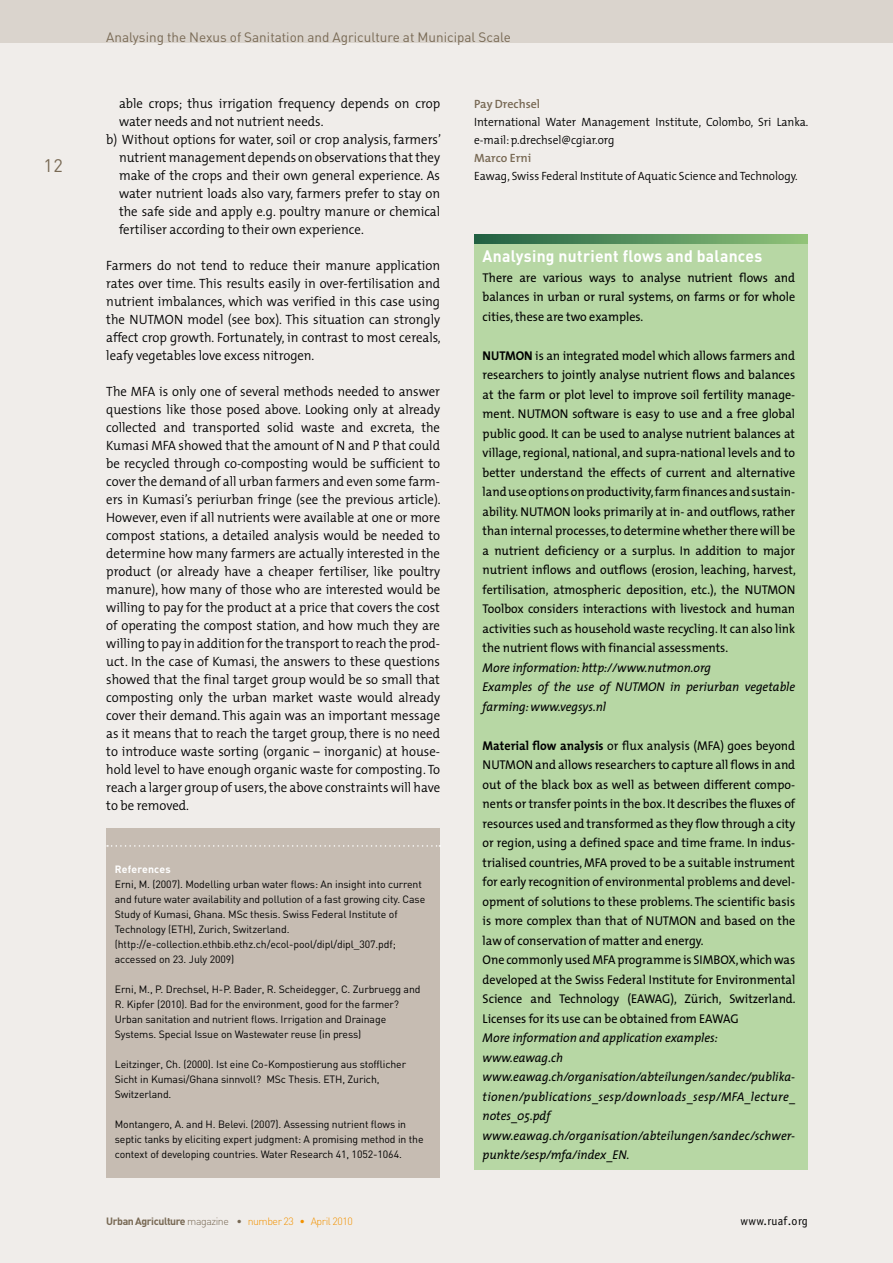
<style>
.page{position:relative;width:893px;height:1263px;background:#f0edea}
.page>*{position:absolute;margin:0;border:0;box-sizing:border-box;transform-origin:0 0}
.t1{font:18px "DIN";color:#786954}
.t2{font:700 16.5px "DIN";letter-spacing:.02em;color:#fff;scale:.95 1}
.t3{font:300 13.5px/18px "The Mix";color:#000;text-align:justify;scale:.95 1}
.t4{font:13.5px "DIN";color:#786954}
.t5{font:12.75px/19.5px "The Mix";color:#000;text-align:justify;scale:.95 1}
.t6{font:italic 12.75px/19.5px "The Mix";color:#000;scale:.95 1}
.t7{font:300 12px/18px "The Mix";color:#000;scale:.95 1}
.t8{font:600 12px "The Mix";color:#786954}
.t9{font:12px "Officina Sans";letter-spacing:.03em;color:#000}
.t10{font:10.5px/15px "DIN";letter-spacing:-.01em;color:#000}
.t11{font:300 10.5px "DIN";letter-spacing:-.04em;color:#f29200}
.t12{font:700 10.5px "DIN";letter-spacing:.02em;color:#fff}
.s1{font-weight:700}
.s2{font-weight:700;color:#786954}
.s3{color:#786954}
</style>
<div class="page">
<div style="left:0;top:0;width:893px;height:43px;background:#dad4cd"></div>
<div style="left:106px;top:828px;width:334px;height:350px;background:#c6bcb2"></div>
<svg style="left:107px;top:845px;width:333px;height:2px"></svg>
<div style="left:474px;top:236px;width:334px;height:934px;background:#b7d7a4"></div>
<svg style="left:474px;top:234px;width:334px;height:10px;background:#57915e"></svg>
<h1 class="t1" style="left:44px;top:155px;width:21px">12</h1>
<p class="t4" style="left:106px;top:29px;width:406px">Analysing the Nexus of Sanitation and Agriculture at Municipal Scale</p>
<p class="t3" style="left:119px;top:94px;width:339px">able crops; thus irrigation frequency depends on crop</p>
<p class="t3" style="left:119px;top:112px;width:217px">water needs and not nutrient needs.</p>
<p class="t3" style="left:106px;top:130px;width:354px">b) Without options for water, soil or crop analysis, farmers’</p>
<p class="t3" style="left:119px;top:148px;width:339px">nutrient management depends on observations that they</p>
<p class="t3" style="left:119px;top:166px;width:339px">make of the crops and their own general experience. As</p>
<p class="t3" style="left:119px;top:184px;width:339px">water nutrient loads also vary, farmers prefer to stay on</p>
<p class="t3" style="left:119px;top:202px;width:339px">the safe side and apply e.g. poultry manure or chemical</p>
<p class="t3" style="left:119px;top:220px;width:259px">fertiliser according to their own experience.</p>
<p class="t3" style="left:106px;top:256px;width:354px">Farmers do not tend to reduce their manure application rates over time. This results easily in over-fertilisation and nutrient imbalances, which was verified in this case using the NUTMON model (see box). This situation can strongly affect crop growth. Fortunately, in contrast to most cereals, leafy vegetables love excess nitrogen.</p>
<p class="t3" style="left:106px;top:382px;width:353px">The MFA is only one of several methods needed to answer questions like those posed above. Looking only at already collected and transported solid waste and excreta, the Kumasi MFA showed that the amount of N and P that could be recycled through co-composting would be sufficient to cover the demand of all urban farmers and even some farm&shy;ers in Kumasi’s periurban fringe (see the previous article).<br>However, even if all nutrients were available at one or more compost stations, a detailed analysis would be needed to determine how many farmers are actually interested in the product (or already have a cheaper fertiliser, like poultry manure), how many of those who are interested would be willing to pay for the product at a price that covers the cost of operating the compost station, and how much they are willing to pay in addition for the transport to reach the prod&shy;uct. In the case of Kumasi, the answers to these questions showed that the final target group would be so small that composting only the urban market waste would already cover their demand. This again was an important message as it means that to reach the target group, there is no need to introduce waste sorting (organic – inorganic) at house&shy;hold level to have enough organic waste for composting. To reach a larger group of users, the above constraints will have to be removed.</p>
<p class="t12" style="left:115px;top:862px;width:57px">References</p>
<p class="t10" style="left:115px;top:876px;width:312px">Erni, M. (2007). Modelling urban water flows: An insight into current and future water availability and pollution of a fast growing city. Case Study of Kumasi, Ghana. MSc thesis. Swiss Federal Institute of Technology (ETH), Zurich, Switzerland. (http://e-collection.ethbib.ethz.ch/ecol-pool/dipl/dipl_307.pdf; accessed on 23. July 2009)</p>
<p class="t10" style="left:115px;top:981px;width:307px">Erni, M., P. Drechsel, H-P. Bader, R. Scheidegger, C. Zurbruegg and R. Kipfer (2010). Bad for the environment, good for the farmer?<br>Urban sanitation and nutrient flows. Irrigation and Drainage Systems. Special Issue on Wastewater reuse (in press)</p>
<p class="t10" style="left:115px;top:1056px;width:293px">Leitzinger, Ch. (2000). Ist eine Co-Kompostierung aus stofflicher<br>Sicht in Kumasi/Ghana sinnvoll? MSc Thesis. ETH, Zurich,<br>Switzerland.</p>
<p class="t10" style="left:115px;top:1116px;width:310px">Montangero, A. and H. Belevi. (2007). Assessing nutrient flows in septic tanks by eliciting expert judgment: A promising method in the context of developing countries. Water Research 41, 1052-1064.</p>
<p class="t8" style="left:474px;top:94px;width:68px">Pay Drechsel</p>
<p class="t7" style="left:474px;top:113px;width:353px">International Water Management Institute, Colombo, Sri Lanka. e-mail: p.drechsel@cgiar.org</p>
<p class="t8" style="left:474px;top:148px;width:59px">Marco Erni</p>
<p class="t7" style="left:474px;top:167px;width:342px">Eawag, Swiss Federal Institute of Aquatic Science and Technology.</p>
<p class="t2" style="left:483px;top:245px;width:296px">Analysing nutrient flows and balances</p>
<p class="t5" style="left:483px;top:267px;width:331px">There are various ways to analyse nutrient flows and balances in urban or rural systems, on farms or for whole cities, these are two examples.</p>
<p class="t5" style="left:483px;top:345px;width:331px"><span class="s1">NUTMON</span> is an integrated model which allows farmers and researchers to jointly analyse nutrient flows and balances at the farm or plot level to improve soil fertility manage&shy;ment. NUTMON software is easy to use and a free global public good. It can be used to analyse nutrient balances at village, regional, national, and supra-national levels and to better understand the effects of current and alternative land use options on productivity, farm finances and sustain&shy;ability. NUTMON looks primarily at in- and outflows, rather than internal processes, to determine whether there will be a nutrient deficiency or a surplus. In addition to major nutrient inflows and outflows (erosion, leaching, harvest, fertilisation, atmospheric deposition, etc.), the NUTMON Toolbox considers interactions with livestock and human activities such as household waste recycling. It can also link the nutrient flows with financial assessments.</p>
<p class="t6" style="left:483px;top:657px;width:331px">More information: http://www.nutmon.org<br>Examples of the use of NUTMON in periurban vegetable farming: www.vegsys.nl</p>
<p class="t5" style="left:483px;top:735px;width:331px;text-align:left"><span class="s1">Material flow analysis</span> or flux analysis (MFA) goes beyond NUTMON and allows researchers to capture all flows in and out of the black box as well as between different compo&shy;nents or transfer points in the box. It describes the fluxes of resources used and transformed as they flow through a city or region, using a defined space and time frame. In indus&shy;trialised countries, MFA proved to be a suitable instrument for early recognition of environmental problems and devel&shy;opment of solutions to these problems. The scientific basis is more complex than that of NUTMON and based on the law of conservation of matter and energy.<br>One commonly used MFA programme is SIMBOX, which was developed at the Swiss Federal Institute for Environmental Science and Technology (EAWAG), Zürich, Switzerland.<br>Licenses for its use can be obtained from EAWAG</p>
<p class="t6" style="left:483px;top:1027px;width:331px">More information and application examples: www.eawag.ch www.eawag.ch/organisation/abteilungen/sandec/publika&shy;tionen/publications_sesp/downloads_sesp/MFA_lecture_ notes_05.pdf www.eawag.ch/organisation/abteilungen/sandec/schwer&shy;punkte/sesp/mfa/index_EN.</p>
<p class="t11" style="left:106px;top:1215px;width:248px"><span class="s2">Urban Agriculture</span> <span class="s3">magazine •</span> number 23 • April 2010</p>
<p class="t9" style="left:741px;top:1214px;width:69px">www.ruaf.org</p>
</div>
